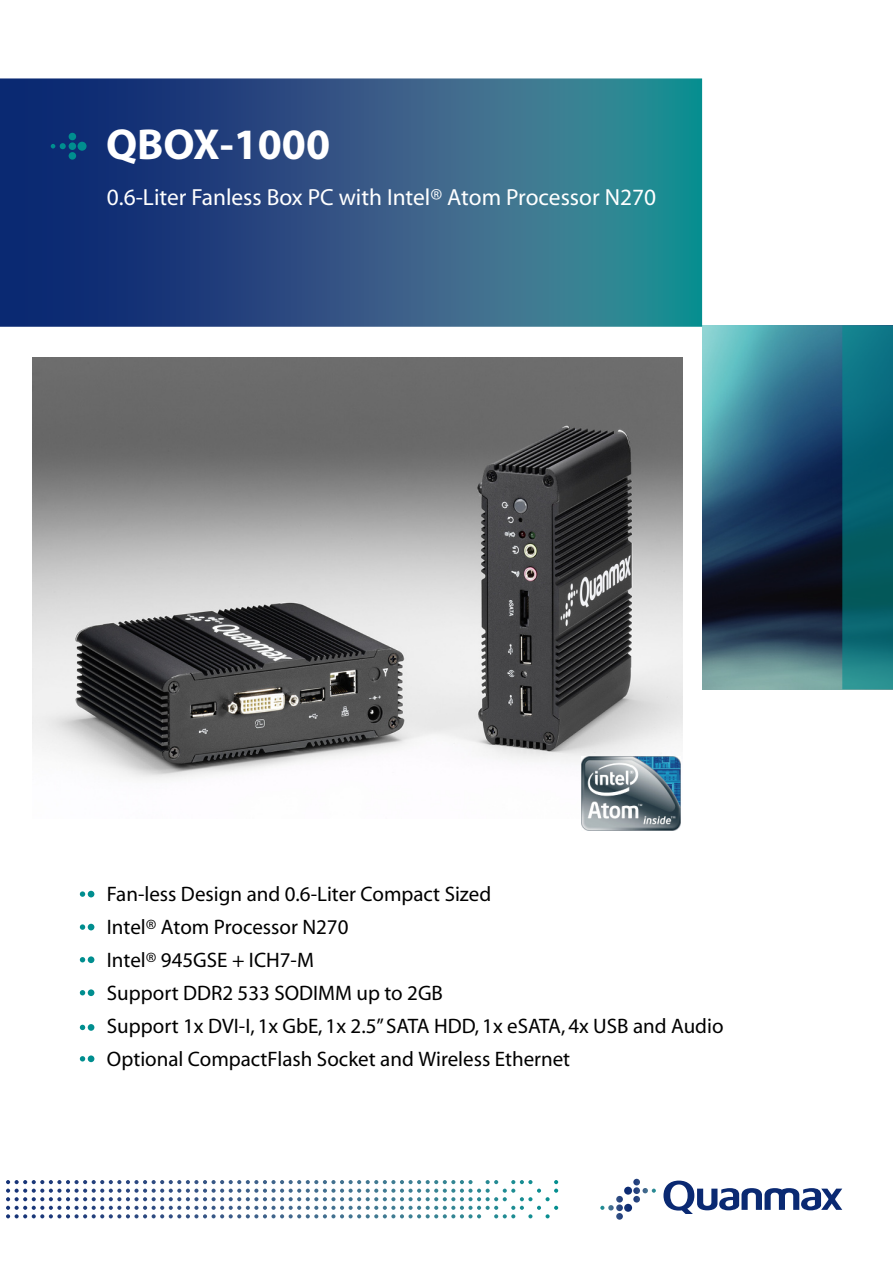
<style>
.page{position:relative;width:893px;height:1263px;background:#fff}
.page>*{position:absolute;margin:0;border:0;box-sizing:border-box;transform-origin:0 0}
.t1{font:700 43.5px "Myriad";color:#fff}
.t2{font:23.4px "Myriad";color:#fff}
.t3{font:21px/33px "Myriad";color:#000}
</style>
<div class="page">
<img style="left:702px;top:326px;width:140px;height:363px">
<svg style="left:842px;top:326px;width:51px;height:363px;background:#0a6874"></svg>
<svg style="left:6px;top:1180px;width:552px;height:38px"></svg>
<svg style="left:600px;top:1179px;width:56px;height:41px"></svg>
<svg style="left:663px;top:1180px;width:179px;height:34px"></svg>
<svg style="left:0;top:78px;width:702px;height:249px;background:#285884"></svg>
<div style="left:78px;top:142px;width:9px;height:9px;background:#008e8f;border-radius:50%"></div>
<div style="left:69px;top:142px;width:7px;height:8px;background:#008e8f;border-radius:50%"></div>
<div style="left:69px;top:152px;width:7px;height:8px;background:#008e8f;border-radius:50%"></div>
<div style="left:69px;top:133px;width:7px;height:7px;background:#008e8f;border-radius:50%"></div>
<svg style="left:51px;top:143px;width:15px;height:6px"></svg>
<svg style="left:80px;top:891px;width:14px;height:6px"></svg>
<svg style="left:80px;top:924px;width:14px;height:6px"></svg>
<div style="left:88px;top:1024px;width:6px;height:7px;background:#008e8f;border-radius:50%"></div>
<svg style="left:80px;top:1025px;width:5px;height:5px"></svg>
<div style="left:88px;top:1055px;width:6px;height:7px;background:#008e8f;border-radius:50%"></div>
<svg style="left:80px;top:1056px;width:5px;height:5px"></svg>
<div style="left:88px;top:956px;width:6px;height:7px;background:#008e8f;border-radius:50%"></div>
<svg style="left:80px;top:957px;width:5px;height:5px"></svg>
<div style="left:88px;top:989px;width:6px;height:7px;background:#008e8f;border-radius:50%"></div>
<svg style="left:80px;top:990px;width:5px;height:5px"></svg>
<img style="left:32px;top:357px;width:650px;height:461px">
<img style="left:581px;top:757px;width:99px;height:74px">
<h1 class="t1" style="left:106px;top:122px;width:226px">QBOX-1000</h1>
<p class="t2" style="left:107px;top:186px;width:551px">0.6-Liter Fanless Box PC with Intel® Atom Processor N270</p>
<p class="t3" style="left:107px;top:878px;width:618px">Fan-less Design and 0.6-Liter Compact Sized<br>Intel® Atom Processor N270<br>Intel® 945GSE + ICH7-M<br>Support DDR2 533 SODIMM up to 2GB<br>Support 1x DVI-I, 1x GbE, 1x 2.5” SATA HDD, 1x eSATA, 4x USB and Audio Optional CompactFlash Socket and Wireless Ethernet</p>
</div>
